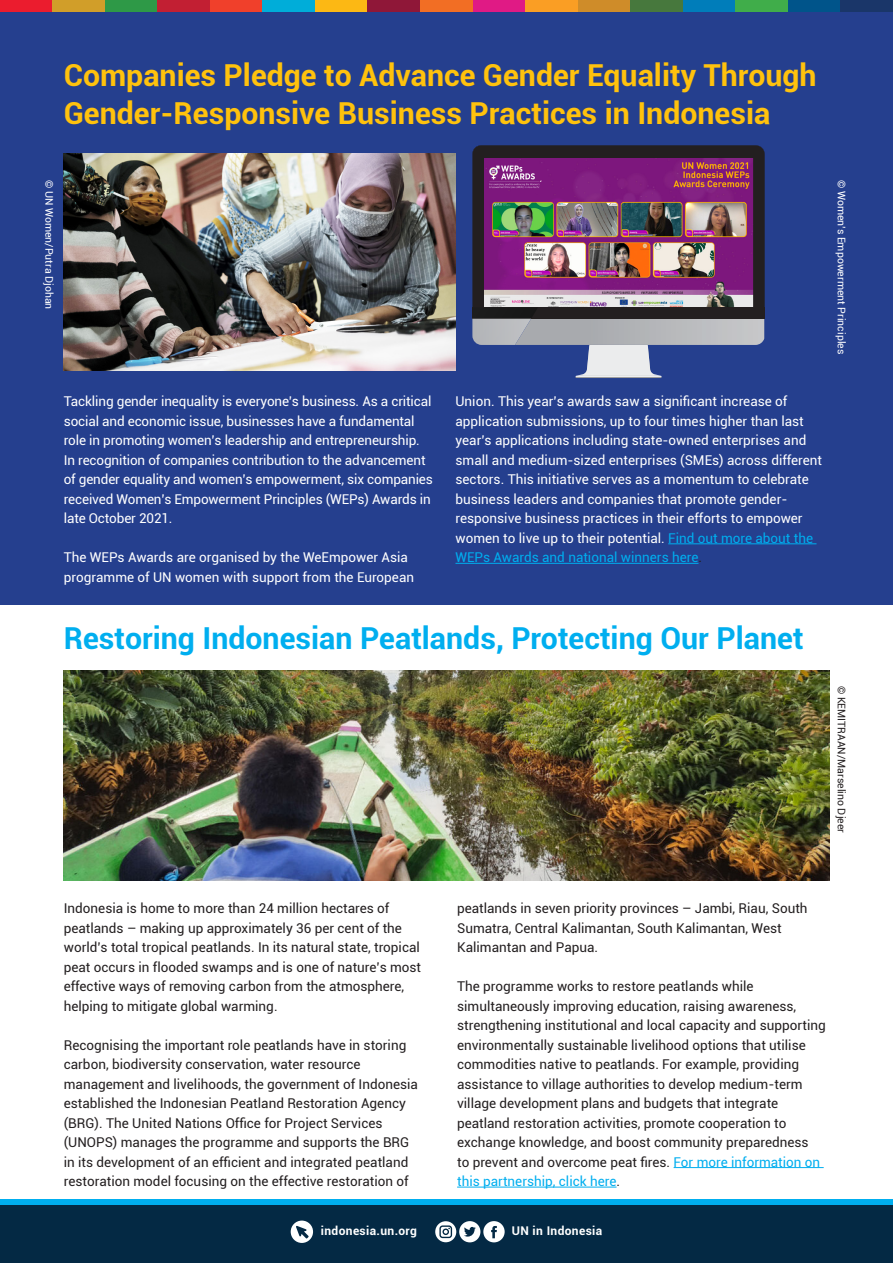
<style>
.page{position:relative;width:893px;height:1263px;background:#fff}
.page>*{position:absolute;margin:0;border:0;box-sizing:border-box;transform-origin:0 0}
.t1{font:700 30.3px/37px "Roboto";color:#ffc20d}
.t2{font:700 30.3px "Roboto";color:#00aeef}
.t3{font:13.5px/19.5px "Roboto";color:#231f20}
.t4{font:13.5px/19.5px "Roboto";color:#fff}
.t5{font:700 12px "Roboto";letter-spacing:.03em;color:#fff}
.t6{font:10.5px "Roboto";color:#fff}
.t7{font:10.5px "Roboto";color:#231f20}
.s1{color:#00aeef}
.s2{color:#231f20}
</style>
<div class="page">
<div style="left:0;top:0;width:893px;height:604px;background:#253f8e"></div>
<hr style="left:674px;top:1167px;width:150px;height:1px;background:#00aeef">
<hr style="left:457px;top:1187px;width:160px;height:1px;background:#00aeef">
<img style="left:473px;top:145px;width:292px;height:162px">
<hr style="left:472px;top:154px;width:1px;height:153px;background:#232c4c">
<svg style="left:472px;top:307px;width:292px;height:71px"></svg>
<svg style="left:472px;top:145px;width:166px;height:13px;background:#231f23"></svg>
<img style="left:472px;top:307px;width:66px;height:11px">
<hr style="left:668px;top:543px;width:148px;height:1px;background:#00aeef">
<hr style="left:455px;top:563px;width:243px;height:1px;background:#00aeef">
<img style="left:64px;top:153px;width:391px;height:218px">
<img style="left:64px;top:670px;width:765px;height:210px">
<div style="left:0;top:0;width:53px;height:12px;background:#eb1c2e"></div>
<div style="left:53px;top:0;width:52px;height:12px;background:#d19e29"></div>
<div style="left:105px;top:0;width:53px;height:12px;background:#2e9947"></div>
<div style="left:158px;top:0;width:52px;height:12px;background:#c21f33"></div>
<div style="left:210px;top:0;width:53px;height:12px;background:#f0402b"></div>
<div style="left:263px;top:0;width:52px;height:12px;background:#00add9"></div>
<div style="left:315px;top:0;width:53px;height:12px;background:#fcb814"></div>
<div style="left:368px;top:0;width:52px;height:12px;background:#8f1738"></div>
<div style="left:420px;top:0;width:53px;height:12px;background:#f26e24"></div>
<div style="left:473px;top:0;width:52px;height:12px;background:#e01a85"></div>
<div style="left:525px;top:0;width:53px;height:12px;background:#fa9e24"></div>
<div style="left:578px;top:0;width:52px;height:12px;background:#cf8c29"></div>
<div style="left:630px;top:0;width:53px;height:12px;background:#47783d"></div>
<div style="left:683px;top:0;width:52px;height:12px;background:#007dba"></div>
<div style="left:735px;top:0;width:53px;height:12px;background:#40ad4a"></div>
<div style="left:788px;top:0;width:52px;height:12px;background:#00548a"></div>
<div style="left:840px;top:0;width:53px;height:12px;background:#1a3669"></div>
<div style="left:0;top:1199px;width:893px;height:64px;background:#00aeef"></div>
<div style="left:0;top:1205px;width:893px;height:58px;background:#042944"></div>
<svg style="left:291px;top:1220px;width:22px;height:23px"></svg>
<svg style="left:435px;top:1221px;width:70px;height:21px"></svg>
<p class="t1" style="left:64px;top:56px;width:754px">Companies Pledge to Advance Gender Equality Through<br>Gender-Responsive Business Practices in Indonesia</p>
<p class="t6" style="left:56px;top:180px;width:131px;rotate:90deg">© UN Women/Putra Djohan</p>
<p class="t6" style="left:849px;top:180px;width:176px;rotate:90deg">© Women’s Empowerment Principles</p>
<p class="t4" style="left:64px;top:391px;width:371px">Tackling gender inequality is everyone’s business. As a critical social and economic issue, businesses have a fundamental role in promoting women’s leadership and entrepreneurship.<br>In recognition of companies contribution to the advancement of gender equality and women’s empowerment, six companies received Women’s Empowerment Principles (WEPs) Awards in late October 2021.</p>
<p class="t4" style="left:64px;top:547px;width:352px">The WEPs Awards are organised by the WeEmpower Asia programme of UN women with support from the European</p>
<p class="t4" style="left:455px;top:391px;width:368px">Union. This year’s awards saw a significant increase of application submissions, up to four times higher than last year’s applications including state-owned enterprises and small and medium-sized enterprises (SMEs) across different sectors. This initiative serves as a momentum to celebrate business leaders and companies that promote gender&shy;responsive business practices in their efforts to empower women to live up to their potential. <span class="s1">Find out more about the WEPs Awards and national winners here</span><span class="s2">.</span></p>
<p class="t2" style="left:64px;top:617px;width:741px">Restoring Indonesian Peatlands, Protecting Our Planet</p>
<p class="t7" style="left:849px;top:686px;width:149px;rotate:90deg">© KEMITRAAN/Marselino Djeer</p>
<p class="t3" style="left:64px;top:898px;width:359px">Indonesia is home to more than 24 million hectares of peatlands – making up approximately 36 per cent of the world’s total tropical peatlands. In its natural state, tropical peat occurs in flooded swamps and is one of nature’s most effective ways of removing carbon from the atmosphere, helping to mitigate global warming.</p>
<p class="t3" style="left:64px;top:1034px;width:356px">Recognising the important role peatlands have in storing carbon, biodiversity conservation, water resource management and livelihoods, the government of Indonesia established the Indonesian Peatland Restoration Agency (BRG). The United Nations Office for Project Services (UNOPS) manages the programme and supports the BRG in its development of an efficient and integrated peatland restoration model focusing on the effective restoration of</p>
<p class="t3" style="left:457px;top:898px;width:352px">peatlands in seven priority provinces – Jambi, Riau, South<br>Sumatra, Central Kalimantan, South Kalimantan, West<br>Kalimantan and Papua.</p>
<p class="t3" style="left:457px;top:976px;width:370px">The programme works to restore peatlands while simultaneously improving education, raising awareness, strengthening institutional and local capacity and supporting environmentally sustainable livelihood options that utilise commodities native to peatlands. For example, providing assistance to village authorities to develop medium-term village development plans and budgets that integrate peatland restoration activities, promote cooperation to exchange knowledge, and boost community preparedness<br>to prevent and overcome peat fires. <span class="s1">For more information on this partnership, click here</span>.</p>
<p class="t5" style="left:321px;top:1222px;width:97px">indonesia.un.org</p>
<p class="t5" style="left:512px;top:1222px;width:92px">UN in Indonesia</p>
</div>
